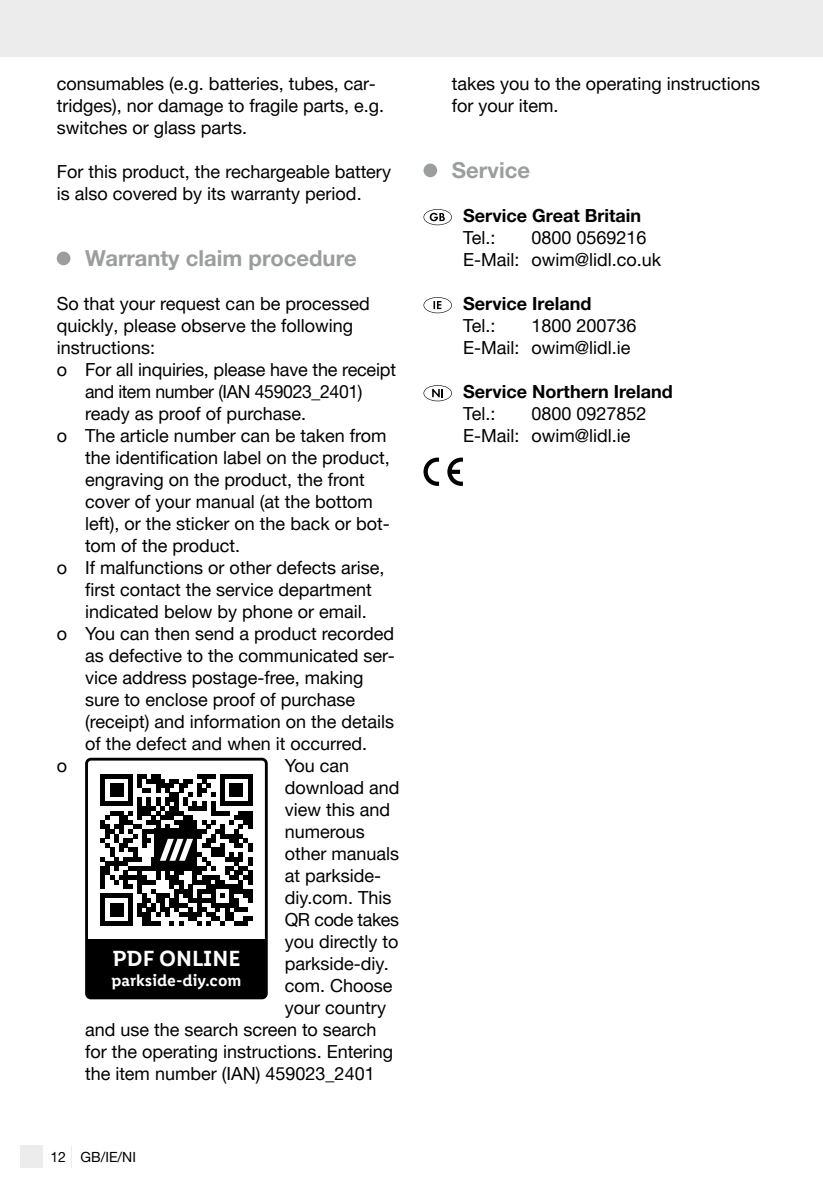
<style>
.page{position:relative;width:823px;height:1191px;background:#fff}
.page>*{position:absolute;margin:0;border:0;box-sizing:border-box;transform-origin:0 0}
.t1{font:700 22px "Helvetica Neue Parkside";color:#9c9d9d}
.t2{font:600 22px "Lidl Font Pro";color:#fff}
.t3{font:18px/22px "Helvetica Neue Parkside";color:#000}
.t4{font:700 18px "Helvetica Neue Parkside";color:#000}
.t5{font:18px "Helvetica Neue Parkside";letter-spacing:-.02em;color:#000}
.t6{font:600 16.6px "Lidl Font Pro";color:#fff}
.t7{font:14px "Helvetica Neue Parkside";color:#000}
</style>
<div class="page">
<div style="left:0;top:0;width:822px;height:57px;background:#ececec"></div>
<div style="left:20px;top:1145px;width:23px;height:23px;background:#ececec"></div>
<svg style="left:71px;top:1146px;width:1px;height:22px"></svg>
<div style="left:57px;top:252px;width:13px;height:13px;background:#9c9d9d;border-radius:50%"></div>
<div style="left:85px;top:757px;width:182px;height:242px;border:3px solid #000;border-radius:4px"></div>
<svg style="left:100px;top:774px;width:152px;height:151px"></svg>
<div style="left:86px;top:938px;width:180px;height:59px;background:#000"></div>
<div style="left:423px;top:164px;width:14px;height:13px;background:#9c9d9d;border-radius:50%"></div>
<svg style="left:423px;top:209px;width:28px;height:16px"></svg>
<svg style="left:423px;top:297px;width:28px;height:16px"></svg>
<svg style="left:423px;top:385px;width:28px;height:16px"></svg>
<svg style="left:423px;top:457px;width:16px;height:29px"></svg>
<svg style="left:447px;top:457px;width:15px;height:29px"></svg>
<p class="t3" style="left:57px;top:73px;width:329px">consumables (e.g. batteries, tubes, car&shy;tridges), nor damage to fragile parts, e.g. switches or glass parts.</p>
<p class="t3" style="left:57px;top:161px;width:335px">For this product, the rechargeable battery is also covered by its warranty period.</p>
<p class="t1" style="left:85px;top:246px;width:273px">Warranty claim procedure</p>
<p class="t3" style="left:57px;top:293px;width:314px">So that your request can be processed</p>
<p class="t3" style="left:57px;top:315px;width:298px">quickly, please observe the following</p>
<p class="t3" style="left:57px;top:337px;width:100px">instructions:</p>
<p class="t3" style="left:57px;top:359px;width:341px">o For all inquiries, please have the receipt</p>
<p class="t5" style="left:85px;top:381px;width:279px">and item number (IAN 459023_2401)</p>
<p class="t3" style="left:85px;top:403px;width:222px">ready as proof of purchase.</p>
<p class="t3" style="left:57px;top:425px;width:331px">o The article number can be taken from</p>
<p class="t3" style="left:85px;top:447px;width:306px">the identification label on the product,</p>
<p class="t3" style="left:85px;top:469px;width:281px">engraving on the product, the front</p>
<p class="t3" style="left:85px;top:491px;width:289px">cover of your manual (at the bottom</p>
<p class="t3" style="left:85px;top:513px;width:306px">left), or the sticker on the back or bot-</p>
<p class="t3" style="left:85px;top:535px;width:156px">tom of the product.</p>
<p class="t3" style="left:57px;top:557px;width:329px">o If malfunctions or other defects arise,</p>
<p class="t3" style="left:85px;top:579px;width:288px">first contact the service department</p>
<p class="t3" style="left:85px;top:601px;width:283px">indicated below by phone or email.</p>
<p class="t3" style="left:57px;top:623px;width:338px">o You can then send a product recorded</p>
<p class="t3" style="left:85px;top:645px;width:311px">as defective to the communicated ser-</p>
<p class="t3" style="left:85px;top:667px;width:280px">vice address postage-free, making</p>
<p class="t3" style="left:85px;top:689px;width:271px">sure to enclose proof of purchase</p>
<p class="t3" style="left:85px;top:711px;width:310px">(receipt) and information on the details</p>
<p class="t3" style="left:85px;top:733px;width:283px">of the defect and when it occurred.</p>
<p class="t3" style="left:57px;top:755px;width:12px">o</p>
<p class="t3" style="left:284px;top:755px;width:66px">You can</p>
<p class="t3" style="left:284px;top:777px;width:116px">download and</p>
<p class="t3" style="left:284px;top:799px;width:107px">view this and</p>
<p class="t3" style="left:284px;top:821px;width:82px">numerous</p>
<p class="t3" style="left:284px;top:843px;width:116px">other manuals</p>
<p class="t3" style="left:284px;top:865px;width:98px">at parkside-</p>
<p class="t3" style="left:284px;top:887px;width:108px">diy.com. This</p>
<p class="t5" style="left:284px;top:909px;width:116px">QR code takes</p>
<p class="t3" style="left:284px;top:931px;width:115px">you directly to</p>
<p class="t3" style="left:284px;top:953px;width:105px">parkside-diy.</p>
<p class="t3" style="left:284px;top:975px;width:109px">com. Choose</p>
<p class="t3" style="left:284px;top:997px;width:103px">your country</p>
<p class="t3" style="left:85px;top:1019px;width:293px">and use the search screen to search</p>
<p class="t3" style="left:85px;top:1041px;width:309px">for the operating instructions. Entering</p>
<p class="t3" style="left:85px;top:1063px;width:291px">the item number (IAN) 459023_2401</p>
<p class="t2" style="left:112px;top:946px;width:130px">PDF ONLINE</p>
<p class="t6" style="left:111px;top:970px;width:131px">parkside-diy.com</p>
<p class="t7" style="left:50px;top:1149px;width:87px">12 GB/IE/NI</p>
<p class="t3" style="left:451px;top:73px;width:310px">takes you to the operating instructions for your item.</p>
<p class="t1" style="left:451px;top:158px;width:80px">Service</p>
<p class="t4" style="left:463px;top:205px;width:179px">Service Great Britain</p>
<p class="t3" style="left:463px;top:227px;width:34px">Tel.:</p>
<p class="t3" style="left:463px;top:227px;width:199px;text-indent:68px">0800 0569216<br>E-Mail: owim@lidl.co.uk</p>
<p class="t4" style="left:463px;top:293px;width:130px">Service Ireland</p>
<p class="t3" style="left:463px;top:315px;width:34px">Tel.:</p>
<p class="t3" style="left:463px;top:315px;width:175px;text-indent:68px">1800 200736<br>E-Mail: owim@lidl.ie</p>
<p class="t4" style="left:463px;top:381px;width:211px">Service Northern Ireland</p>
<p class="t3" style="left:463px;top:403px;width:34px">Tel.:</p>
<p class="t3" style="left:463px;top:403px;width:185px;text-indent:68px">0800 0927852<br>E-Mail: owim@lidl.ie</p>
</div>
